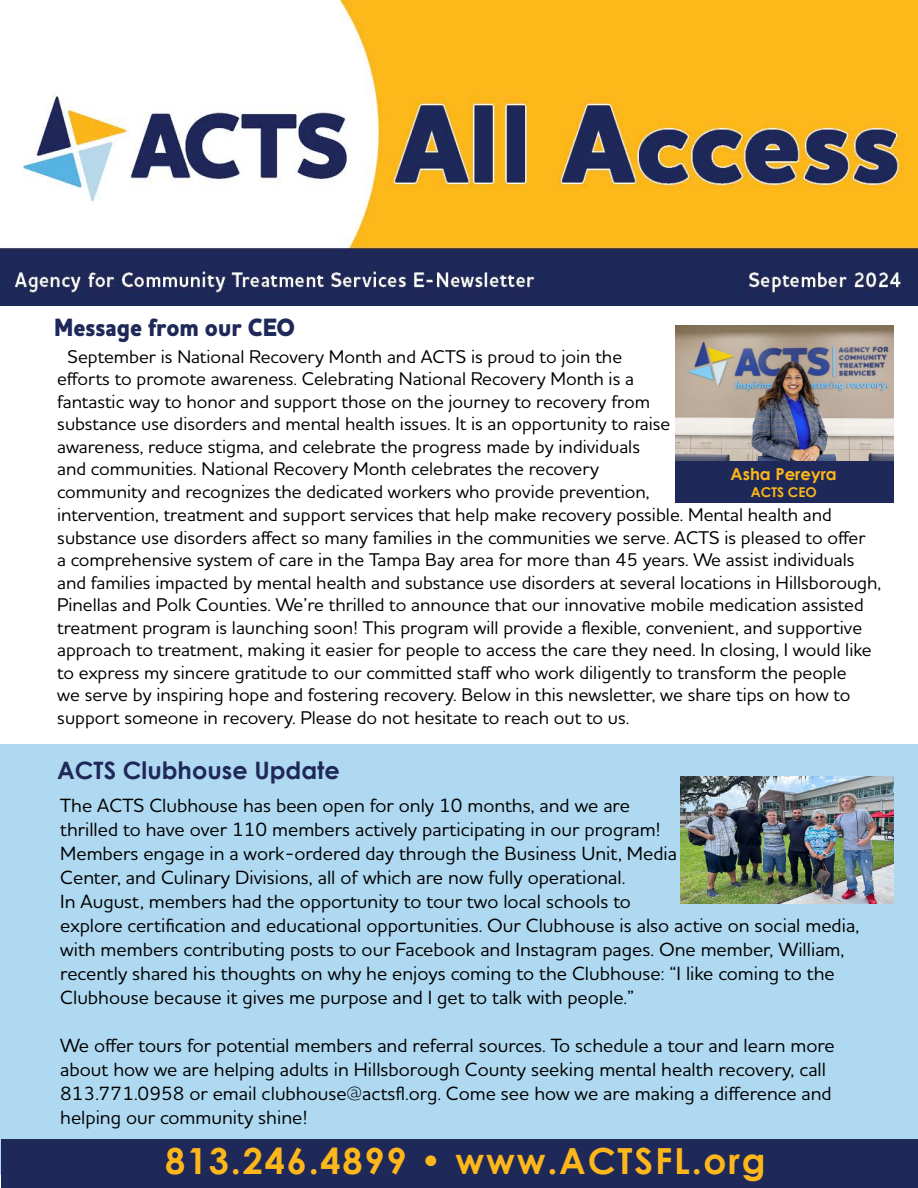
<style>
.page{position:relative;width:918px;height:1188px;background:#fff}
.page>*{position:absolute;margin:0;border:0;box-sizing:border-box;transform-origin:0 0}
.t1{font:700 36px "Century Gothic";letter-spacing:.05em;color:#fdb71a}
.t2{font:800 25.5px "Houschka Pro";color:#1e2859;scale:.9 1}
.t3{font:700 24px "Century Gothic";color:#1e2859}
.t4{font:500 19.5px/24px "Houschka Pro";color:#000}
.t5{font:500 18.75px/22.5px "Houschka Pro";color:#000}
.t6{font:700 16.5px "Century Gothic";color:#fdb71a}
.t7{font:700 13.5px "Century Gothic";color:#fdb71a}
</style>
<div class="page">
<div style="left:0;top:745px;width:918px;height:430px;background:#afd9f1"></div>
<img style="left:0;top:0;width:918px;height:306px">
<div style="left:2px;top:1139px;width:916px;height:49px;background:#1e2859"></div>
<img style="left:680px;top:776px;width:214px;height:127px">
<img style="left:675px;top:325px;width:219px;height:136px">
<div style="left:675px;top:461px;width:219px;height:41px;background:#1e2859"></div>
<h2 class="t2" style="left:54px;top:311px;width:269px">Message from our CEO</h2>
<p class="t5" style="left:57px;top:344px;width:615px;text-indent:10px">September is National Recovery Month and ACTS is proud to join the efforts to promote awareness. Celebrating National Recovery Month is a fantastic way to honor and support those on the journey to recovery from substance use disorders and mental health issues. It is an opportunity to raise awareness, reduce stigma, and celebrate the progress made by individuals and communities. National Recovery Month celebrates the recovery community and recognizes the dedicated workers who provide prevention,</p>
<p class="t6" style="left:731px;top:462px;width:108px">Asha Pereyra</p>
<p class="t7" style="left:751px;top:481px;width:67px">ACTS CEO</p>
<p class="t5" style="left:57px;top:503px;width:826px">intervention, treatment and support services that help make recovery possible. Mental health and substance use disorders affect so many families in the communities we serve. ACTS is pleased to offer<br>a comprehensive system of care in the Tampa Bay area for more than 45 years. We assist individuals and families impacted by mental health and substance use disorders at several locations in Hillsborough, Pinellas and Polk Counties. We’re thrilled to announce that our innovative mobile medication assisted treatment program is launching soon! This program will provide a flexible, convenient, and supportive approach to treatment, making it easier for people to access the care they need. In closing, I would like to express my sincere gratitude to our committed staff who work diligently to transform the people<br>we serve by inspiring hope and fostering recovery. Below in this newsletter, we share tips on how to support someone in recovery. Please do not hesitate to reach out to us.</p>
<p class="t3" style="left:57px;top:753px;width:284px">ACTS Clubhouse Update</p>
<p class="t4" style="left:60px;top:793px;width:800px">The ACTS Clubhouse has been open for only 10 months, and we are<br>thrilled to have over 110 members actively participating in our program!<br>Members engage in a work-ordered day through the Business Unit, Media<br>Center, and Culinary Divisions, all of which are now fully operational.<br>In August, members had the opportunity to tour two local schools to<br>explore certification and educational opportunities. Our Clubhouse is also active on social media, with members contributing posts to our Facebook and Instagram pages. One member, William, recently shared his thoughts on why he enjoys coming to the Clubhouse: “I like coming to the Clubhouse because it gives me purpose and I get to talk with people.”</p>
<p class="t4" style="left:60px;top:1033px;width:776px">We offer tours for potential members and referral sources. To schedule a tour and learn more about how we are helping adults in Hillsborough County seeking mental health recovery, call 813.771.0958 or email clubhouse@actsfl.org. Come see how we are making a difference and helping our community shine!</p>
<h1 class="t1" style="left:165px;top:1134px;width:602px">813.246.4899 • www.ACTSFL.org</h1>
</div>
